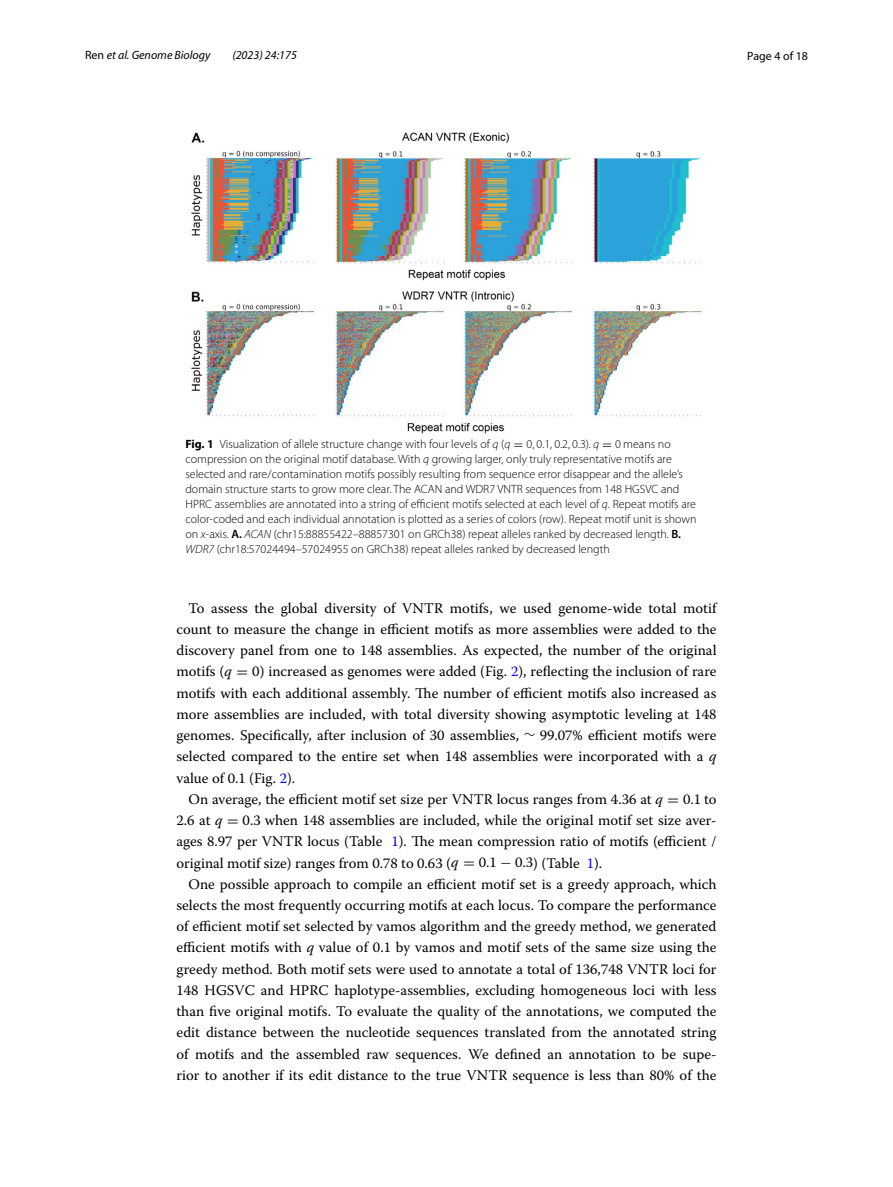
<style>
.page{position:relative;width:893px;height:1187px;background:#fff}
.page>*{position:absolute;margin:0;border:0;box-sizing:border-box;transform-origin:0 0}
.t1{font:14.7px/21.1px "Warnock Pro";color:#000;text-align:justify}
.t2{font:300 12px/15px "Myriad Pro";color:#000}
.t3{font:italic 12px "Myriad Pro";color:#000}
.t4{font:12px "Myriad Pro";color:#000}
.s1{font-style:normal}
.s2{font-weight:700}
.s3{font-style:italic}
.s4{font-family:"Myriad Pro Light It 2";font-weight:400}
.s5{font-family:"MTSYN7";font-weight:400}
.s6{font-family:"Myriad Pro Light 2";font-weight:400}
.s7{font-family:"Myriad Pro Light It 3";font-weight:400}
.s8{font-family:"MTSYN8";font-weight:400}
.s9{font-family:"Myriad Pro Light 3";font-weight:400}
.s10{font-weight:600}
.s11{font-family:"Warnock Pro It 4"}
.s12{font-family:"MTSYN9"}
.s13{font-family:"Warnock Pro Regular 8"}
.s14{color:#00f}
.s15{font-family:"MTSYN10"}
.s16{font-family:"Warnock Pro It 5"}
.s17{font-family:"MTSYN11"}
.s18{font-family:"Warnock Pro Regular 5"}
.s19{font-family:"Warnock Pro It 2"}
.s20{font-family:"MTSYN5"}
.s21{font-family:"Warnock Pro Regular 6"}
.s22{font-family:"Warnock Pro It 3"}
.s23{font-family:"MTSYN6"}
.s24{font-family:"Warnock Pro Regular 7"}
</style>
<div class="page">
<img style="left:191px;top:133px;width:511px;height:300px">
<p class="t3" style="left:85px;top:48px;width:127px"><span class="s1">Ren</span> et al. Genome Biology</p>
<p class="t3" style="left:232px;top:48px;width:66px">(2023) 24:175</p>
<p class="t4" style="left:747px;top:48px;width:62px">Page 4 of 18</p>
<p class="t2" style="left:185px;top:437px;width:513px"><span class="s2">Fig. 1</span> Visualization of allele structure change with four levels of <span class="s3">q</span> (<span class="s4">q</span> <span class="s5">=</span> <span class="s6">0, 0.1, 0.2, 0.3</span>). <span class="s7">q</span> <span class="s8">=</span> <span class="s9">0</span> means no compression on the original motif database. With <span class="s3">q</span> growing larger, only truly representative motifs are selected and rare/contamination motifs possibly resulting from sequence error disappear and the allele’s domain structure starts to grow more clear. The ACAN and WDR7 VNTR sequences from 148 HGSVC and HPRC assemblies are annotated into a string of efficient motifs selected at each level of <span class="s3">q</span>. Repeat motifs are color-coded and each individual annotation is plotted as a series of colors (row). Repeat motif unit is shown on <span class="s3">x</span>-axis. <span class="s10">A.</span> <span class="s3">ACAN</span> (chr15:88855422–88857301 on GRCh38) repeat alleles ranked by decreased length. <span class="s10">B.<br></span><span class="s3">WDR7</span> (chr18:57024494–57024955 on GRCh38) repeat alleles ranked by decreased length</p>
<p class="t1" style="left:176px;top:597px;width:542px;text-indent:12px">To assess the global diversity of VNTR motifs, we used genome-wide total motif count to measure the change in efficient motifs as more assemblies were added to the discovery panel from one to 148 assemblies. As expected, the number of the original motifs (<span class="s11">q</span> <span class="s12">=</span> <span class="s13">0</span>) increased as genomes were added (Fig. <span class="s14">2</span>), reflecting the inclusion of rare motifs with each additional assembly. The number of efficient motifs also increased as more assemblies are included, with total diversity showing asymptotic leveling at 148 genomes. Specifically, after inclusion of 30 assemblies, <span class="s15">∼</span> 99.07% efficient motifs were selected compared to the entire set when 148 assemblies were incorporated with a <span class="s3">q </span>value of 0.1 (Fig. <span class="s14">2</span>).</p>
<p class="t1" style="left:176px;top:788px;width:542px;text-indent:12px">On average, the efficient motif set size per VNTR locus ranges from 4.36 at <span class="s16">q</span> <span class="s17">=</span> <span class="s18">0.1</span> to 2.6 at <span class="s19">q</span> <span class="s20">=</span> <span class="s21">0.3</span> when 148 assemblies are included, while the original motif set size aver&shy;ages 8.97 per VNTR locus (Table <span class="s14">1</span>). The mean compression ratio of motifs (efficient / original motif size) ranges from 0.78 to 0.63 (<span class="s22">q</span> <span class="s23">=</span> <span class="s24">0.1</span> <span class="s23">−</span> <span class="s24">0.3</span>) (Table <span class="s14">1</span>).</p>
<p class="t1" style="left:176px;top:873px;width:542px;text-indent:12px">One possible approach to compile an efficient motif set is a greedy approach, which selects the most frequently occurring motifs at each locus. To compare the performance of efficient motif set selected by vamos algorithm and the greedy method, we generated efficient motifs with <span class="s3">q</span> value of 0.1 by vamos and motif sets of the same size using the greedy method. Both motif sets were used to annotate a total of 136,748 VNTR loci for 148 HGSVC and HPRC haplotype-assemblies, excluding homogeneous loci with less than five original motifs. To evaluate the quality of the annotations, we computed the edit distance between the nucleotide sequences translated from the annotated string of motifs and the assembled raw sequences. We defined an annotation to be supe&shy;rior to another if its edit distance to the true VNTR sequence is less than 80% of the</p>
</div>
